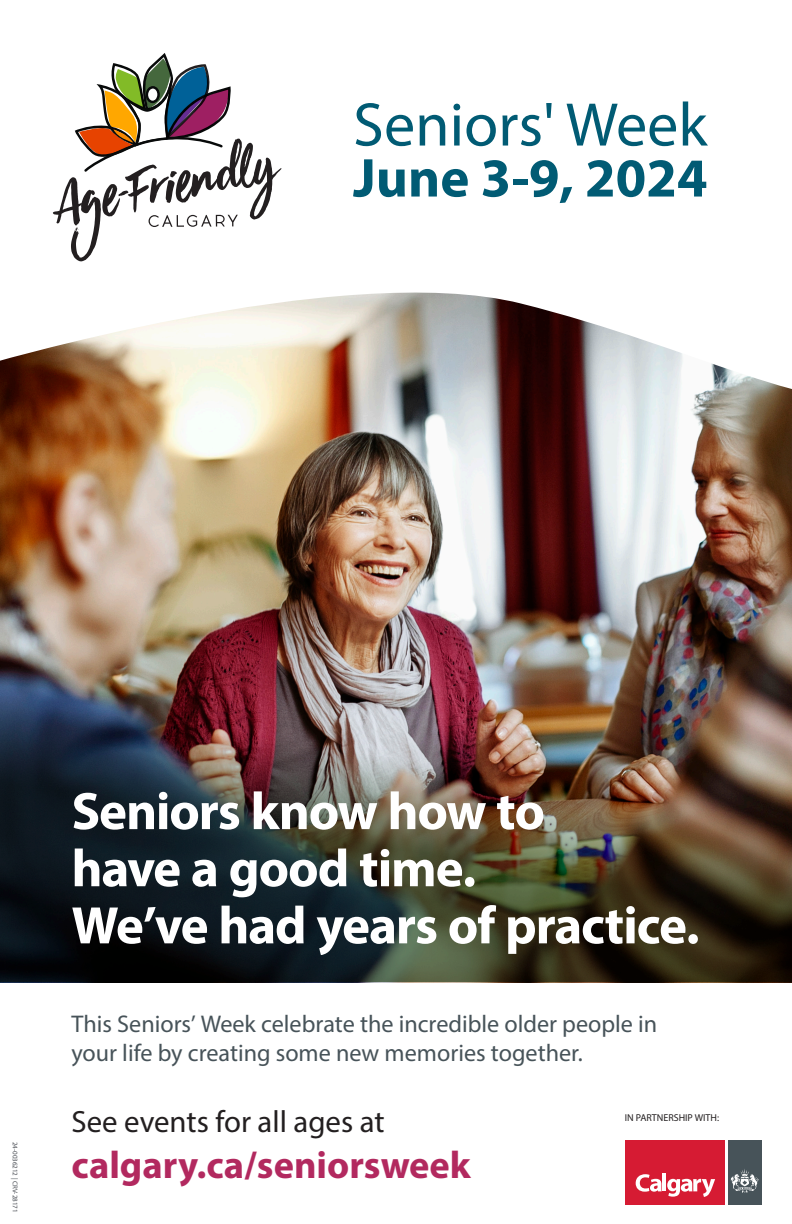
<style>
.page{position:relative;width:792px;height:1224px;background:#fff}
.page>*{position:absolute;margin:0;border:0;box-sizing:border-box;transform-origin:0 0}
.t1{font:62px "Myriad Pro";color:#015b74}
.t2{font:700 55.2px "Myriad Pro";color:#015b74}
.t3{font:700 53.1px/57.1px "Myriad Pro";letter-spacing:-.025em;color:#fff}
.t4{font:700 38.5px "Myriad Pro";color:#b2295f}
.t5{font:30.8px "Myriad Pro";color:#231f20}
.t6{font:24.2px/29px "Myriad Pro";color:#475359}
.t7{font:10px "Myriad Pro";color:#231f20}
.t8{font:7px "Myriad Pro";color:#4b4f55}
</style>
<div class="page">
<img style="left:0;top:415px;width:792px;height:282px">
<svg style="left:0;top:168px;width:792px;height:247px"></svg>
<div style="left:625px;top:1140px;width:100px;height:64px;background:#d61b33"></div>
<div style="left:728px;top:1140px;width:34px;height:64px;background:#475359"></div>
<svg style="left:636px;top:1174px;width:79px;height:23px"></svg>
<svg style="left:731px;top:1169px;width:28px;height:24px"></svg>
<img style="left:0;top:697px;width:792px;height:285px">
<svg style="left:31px;top:53px;width:250px;height:209px"></svg>
<p class="t1" style="left:353px;top:87px;width:356px">Seniors' Week</p>
<p class="t2" style="left:353px;top:142px;width:356px">June 3-9, 2024</p>
<p class="t8" style="left:19px;top:1142px;width:72px;rotate:90deg">24-0036212 | CRV-28171</p>
<p class="t3" style="left:71px;top:781px;width:630px">Seniors know how to<br>have a good time.<br>We’ve had years of practice.</p>
<p class="t6" style="left:71px;top:1009px;width:587px">This Seniors’ Week celebrate the incredible older people in your life by creating some new memories together.</p>
<p class="t5" style="left:71px;top:1103px;width:315px">See events for all ages at</p>
<p class="t4" style="left:71px;top:1140px;width:401px">calgary.ca/seniorsweek</p>
<p class="t7" style="left:625px;top:1112px;width:96px">IN PARTNERSHIP WITH:</p>
</div>
